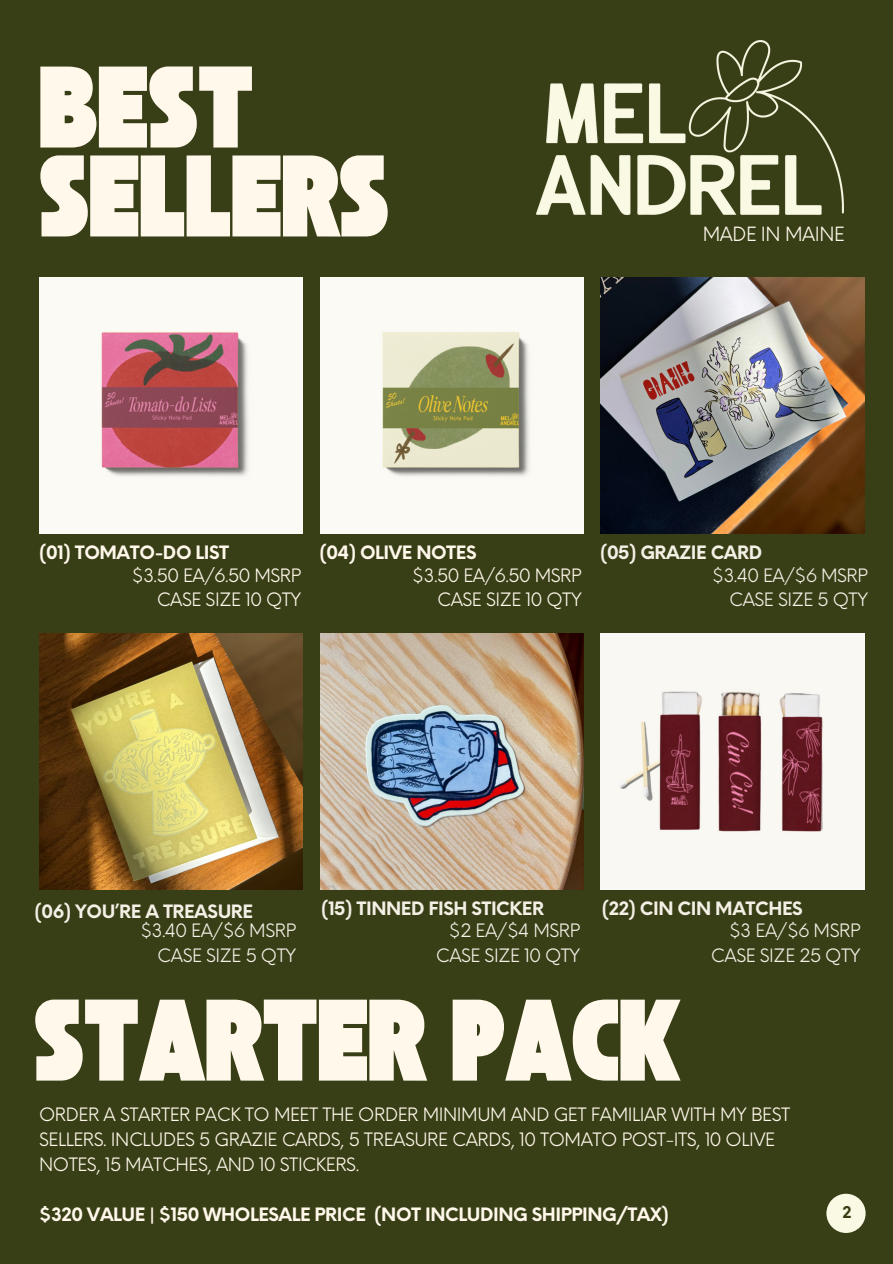
<style>
.page{position:relative;width:893px;height:1264px;background:#fff}
.page>*{position:absolute;margin:0;border:0;box-sizing:border-box;transform-origin:0 0}
.t1{font:81px/88.8px "TAN St Canard Display";color:#fff8eb}
.t2{font:19.2px "Neue Einstellung";letter-spacing:-.025em;color:#fff8eb}
.t3{font:18px/24.8px "Neue Einstellung";letter-spacing:-.025em;color:#fff8eb}
.t4{font:18px "Neue Einstellung";letter-spacing:-.025em;color:#f4f0e6}
.t5{font:700 18px "Neue Einstellung";letter-spacing:-.025em;color:#fff8eb}
.t6{font:700 18px "Neue Einstellung";letter-spacing:-.025em;color:#f4f0e6}
.t7{font:700 15.9px "Neue Einstellung";color:#383e15}
</style>
<div class="page">
<div style="left:0;top:0;width:892px;height:1263px;background:#383e15"></div>
<img style="left:39px;top:633px;width:263px;height:256px">
<img style="left:601px;top:277px;width:263px;height:257px">
<img style="left:320px;top:277px;width:263px;height:257px">
<img style="left:39px;top:277px;width:263px;height:257px">
<img style="left:601px;top:633px;width:263px;height:256px">
<img style="left:320px;top:633px;width:263px;height:256px">
<img style="left:537px;top:41px;width:306px;height:173px">
<div style="left:826px;top:1193px;width:39px;height:39px;background:#faf9e3;border-radius:50%"></div>
<h1 class="t1" style="left:39px;top:73px;width:351px">BEST<br>SELLERS</h1>
<h2 class="t2" style="left:702px;top:217px;width:143px">MADE IN MAINE</h2>
<h2 class="t5" style="left:39px;top:536px;width:191px">(01) TOMATO-DO LIST</h2>
<p class="t5" style="left:319px;top:536px;width:158px">(04) OLIVE NOTES</p>
<p class="t3" style="left:132px;top:561px;width:171px">$3.50 EA/6.50 MSRP</p>
<p class="t3" style="left:157px;top:585px;width:146px">CASE SIZE 10 QTY</p>
<p class="t3" style="left:412px;top:561px;width:171px">$3.50 EA/6.50 MSRP</p>
<h2 class="t3" style="left:437px;top:585px;width:146px">CASE SIZE 10 QTY</h2>
<h2 class="t6" style="left:600px;top:536px;width:164px">(05) GRAZIE CARD</h2>
<p class="t4" style="left:712px;top:559px;width:157px">$3.40 EA/$6 MSRP</p>
<p class="t4" style="left:729px;top:583px;width:140px">CASE SIZE 5 QTY</p>
<p class="t6" style="left:321px;top:891px;width:224px">(15) TINNED FISH STICKER</p>
<p class="t4" style="left:449px;top:914px;width:133px">$2 EA/$4 MSRP</p>
<h2 class="t4" style="left:435px;top:939px;width:146px">CASE SIZE 10 QTY</h2>
<p class="t1" style="left:34px;top:1005px;width:649px">STARTER PACK</p>
<p class="t3" style="left:39px;top:1100px;width:752px">ORDER A STARTER PACK TO MEET THE ORDER MINIMUM AND GET FAMILIAR WITH MY BEST<br>SELLERS. INCLUDES 5 GRAZIE CARDS, 5 TREASURE CARDS, 10 TOMATO POST-ITS, 10 OLIVE<br>NOTES, 15 MATCHES, AND 10 STICKERS.</p>
<h1 class="t5" style="left:39px;top:1198px;width:631px">$320 VALUE | $150 WHOLESALE PRICE (NOT INCLUDING SHIPPING/TAX)</h1>
<p class="t6" style="left:601px;top:891px;width:202px">(22) CIN CIN MATCHES</p>
<p class="t4" style="left:729px;top:914px;width:133px">$3 EA/$6 MSRP</p>
<h2 class="t4" style="left:710px;top:939px;width:151px">CASE SIZE 25 QTY</h2>
<p class="t6" style="left:35px;top:895px;width:220px">(06) YOU’RE A TREASURE</p>
<p class="t4" style="left:140px;top:914px;width:157px">$3.40 EA/$6 MSRP</p>
<h2 class="t4" style="left:157px;top:939px;width:140px">CASE SIZE 5 QTY</h2>
<p class="t7" style="left:842px;top:1198px;width:11px">2</p>
</div>
